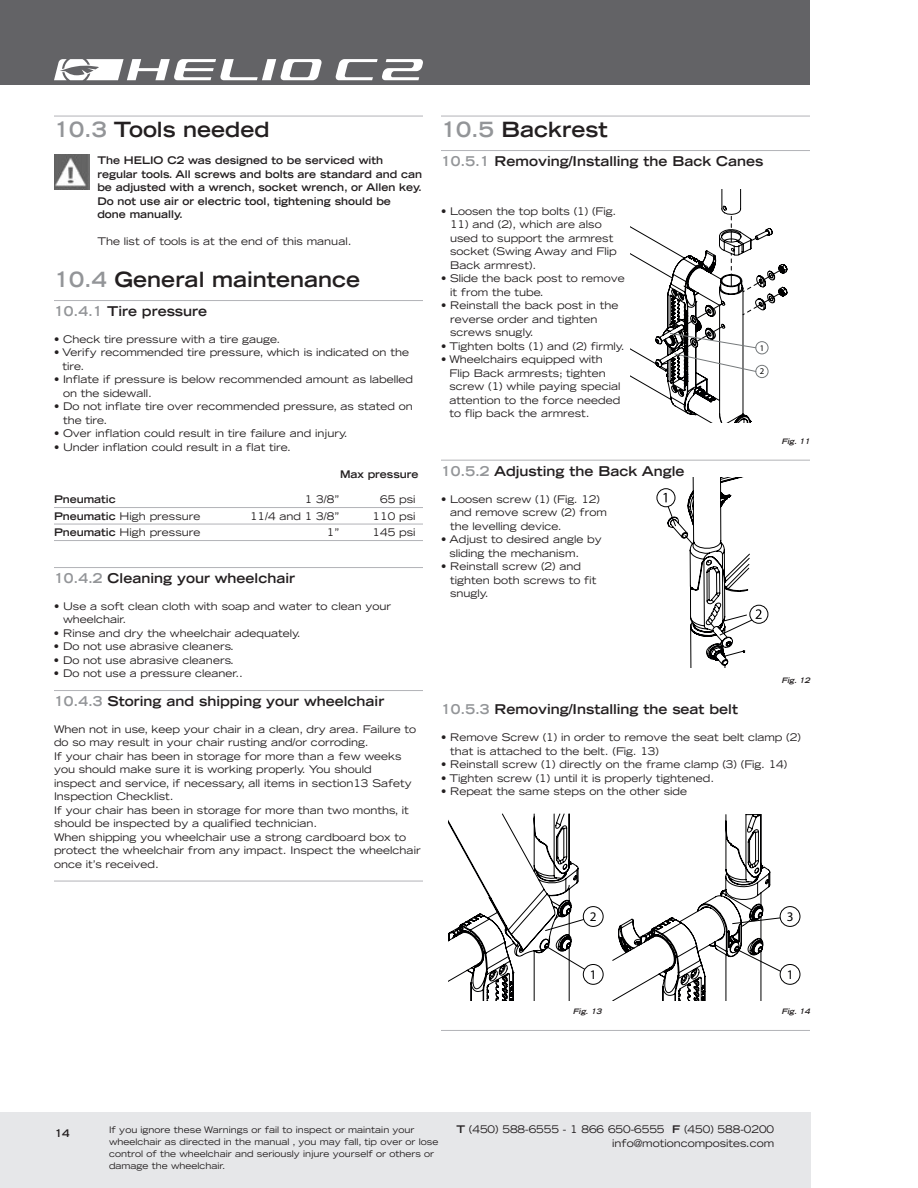
<style>
.page{position:relative;width:918px;height:1188px;background:#fff}
.page>*{position:absolute;margin:0;border:0;box-sizing:border-box;transform-origin:0 0}
.TITRE_2{font:700 expanded 21px "Trade Gothic LH";color:#231f20}
.Sous-titre{font:700 expanded 13.5px "Trade Gothic LH";color:#231f20}
.t1{font:13.2px "Myriad Pro";color:#000001}
.Texte{font:expanded 10.5px/13.5px "Trade Gothic LH";color:#231f20}
.Texte-2{font:700 expanded 10.5px/13.5px "Trade Gothic LH";color:#231f20}
.ligne_2{font:expanded 10.5px "Trade Gothic LH";color:#231f20}
.ligne_2-2{font:700 expanded 10.5px "Trade Gothic LH";color:#231f20}
.t2{font:expanded 9px/12px "Trade Gothic LH";color:#231f20}
.t3{font:8.7px "Myriad Pro";color:#000001}
.Texte-3{font:italic 700 expanded 7.5px "Trade Gothic LH";color:#231f20}
.s1{color:#939598}
.s2{font-weight:700}
</style>
<div class="page">
<div style="left:0;top:0;width:810px;height:85px;background:#636366"></div>
<div style="left:0;top:1112px;width:811px;height:76px;background:#e6e7e9"></div>
<svg style="left:335px;top:59px;width:88px;height:21px"></svg>
<svg style="left:54px;top:59px;width:268px;height:21px"></svg>
<hr style="left:54px;top:116px;width:369px;height:1px;background:#b2b3b7">
<hr style="left:54px;top:300px;width:369px;height:1px;background:#b2b3b7">
<hr style="left:54px;top:507px;width:369px;height:1px;background:#b2b3b7">
<hr style="left:54px;top:524px;width:369px;height:1px;background:#b2b3b7">
<hr style="left:54px;top:540px;width:369px;height:1px;background:#b2b3b7">
<hr style="left:54px;top:567px;width:369px;height:1px;background:#b2b3b7">
<hr style="left:54px;top:690px;width:369px;height:1px;background:#b2b3b7">
<hr style="left:54px;top:881px;width:369px;height:1px;background:#b2b3b7">
<img style="left:54px;top:154px;width:35px;height:36px">
<hr style="left:441px;top:116px;width:369px;height:1px;background:#b2b3b7">
<hr style="left:441px;top:150px;width:369px;height:1px;background:#b2b3b7">
<hr style="left:441px;top:460px;width:369px;height:1px;background:#b2b3b7">
<hr style="left:441px;top:1030px;width:369px;height:1px;background:#b2b3b7">
<svg style="left:631px;top:189px;width:157px;height:233px"></svg>
<div style="left:657px;top:488px;width:18px;height:19px;border:1px solid #000001;border-radius:50%"></div>
<div style="left:750px;top:605px;width:18px;height:19px;border:1px solid #000001;border-radius:50%"></div>
<svg style="left:663px;top:477px;width:99px;height:191px"></svg>
<svg style="left:448px;top:814px;width:322px;height:187px"></svg>
<div style="left:583px;top:964px;width:20px;height:20px;background:#fff;border-radius:50%"></div>
<div style="left:583px;top:964px;width:20px;height:21px;border:1px solid #000001;border-radius:50%"></div>
<div style="left:583px;top:907px;width:20px;height:19px;background:#fff;border-radius:50%"></div>
<div style="left:583px;top:906px;width:20px;height:21px;border:1px solid #000001;border-radius:50%"></div>
<div style="left:780px;top:964px;width:20px;height:21px;border:1px solid #000001;border-radius:50%"></div>
<div style="left:780px;top:906px;width:20px;height:21px;border:1px solid #000001;border-radius:50%"></div>
<p class="TITRE_2" style="left:54px;top:116px;width:217px"><span class="s1">10.3</span> Tools needed</p>
<p class="Texte-2" style="left:97px;top:154px;width:326px">The HELIO C2 was designed to be serviced with regular tools. All screws and bolts are standard and can be adjusted with a wrench, socket wrench, or Allen key.<br>Do not use air or electric tool, tightening should be done manually.</p>
<p class="Texte" style="left:97px;top:235px;width:256px">The list of tools is at the end of this manual.</p>
<p class="TITRE_2" style="left:54px;top:266px;width:308px"><span class="s1">10.4</span> General maintenance</p>
<p class="Sous-titre" style="left:54px;top:302px;width:155px"><span class="s1">10.4.1</span> Tire pressure</p>
<p class="Texte" style="left:54px;top:332px;width:228px">• Check tire pressure with a tire gauge.</p>
<p class="Texte" style="left:62px;top:346px;width:348px;text-indent:-8px">• Verify recommended tire pressure, which is indicated on the tire.</p>
<p class="Texte" style="left:63px;top:373px;width:352px;text-indent:-9px">• Inflate if pressure is below recommended amount as labelled on the sidewall.</p>
<p class="Texte" style="left:63px;top:400px;width:351px;text-indent:-9px">• Do not inflate tire over recommended pressure, as stated on the tire.</p>
<p class="Texte" style="left:54px;top:427px;width:295px">• Over inflation could result in tire failure and injury.</p>
<p class="Texte" style="left:54px;top:440px;width:238px">• Under inflation could result in a flat tire.</p>
<p class="Texte-2" style="left:340px;top:467px;width:80px">Max pressure</p>
<p class="ligne_2-2" style="left:54px;top:493px;width:63px">Pneumatic</p>
<p class="ligne_2" style="left:305px;top:493px;width:36px">1 3/8’’</p>
<p class="ligne_2" style="left:380px;top:493px;width:37px">65 psi</p>
<p class="ligne_2" style="left:54px;top:509px;width:148px"><span class="s2">Pneumatic</span> High pressure</p>
<p class="ligne_2" style="left:250px;top:509px;width:91px">11/4 and 1 3/8’’</p>
<p class="ligne_2" style="left:373px;top:509px;width:44px">110 psi</p>
<p class="ligne_2" style="left:54px;top:526px;width:148px"><span class="s2">Pneumatic</span> High pressure</p>
<p class="ligne_2" style="left:327px;top:526px;width:14px">1’’</p>
<p class="ligne_2" style="left:373px;top:526px;width:44px">145 psi</p>
<p class="Sous-titre" style="left:54px;top:569px;width:243px"><span class="s1">10.4.2</span> Cleaning your wheelchair</p>
<p class="Texte" style="left:63px;top:599px;width:330px;text-indent:-9px">• Use a soft clean cloth with soap and water to clean your wheelchair.</p>
<p class="Texte" style="left:54px;top:626px;width:248px">• Rinse and dry the wheelchair adequately.</p>
<p class="Texte" style="left:54px;top:640px;width:182px">• Do not use abrasive cleaners.</p>
<p class="Texte" style="left:54px;top:653px;width:182px">• Do not use abrasive cleaners.</p>
<p class="Texte" style="left:54px;top:667px;width:190px">• Do not use a pressure cleaner..</p>
<p class="Sous-titre" style="left:54px;top:692px;width:332px"><span class="s1">10.4.3</span> Storing and shipping your wheelchair</p>
<p class="Texte" style="left:54px;top:722px;width:364px">When not in use, keep your chair in a clean, dry area. Failure to do so may result in your chair rusting and/or corroding.</p>
<p class="Texte" style="left:54px;top:749px;width:359px">If your chair has been in storage for more than a few weeks you should make sure it is working properly. You should inspect and service, if necessary, all items in section13 Safety Inspection Checklist.</p>
<p class="Texte" style="left:54px;top:803px;width:356px">If your chair has been in storage for more than two months, it should be inspected by a qualified technician.</p>
<p class="Texte" style="left:54px;top:830px;width:368px">When shipping you wheelchair use a strong cardboard box to protect the wheelchair from any impact. Inspect the wheelchair once it’s received.</p>
<p class="TITRE_2" style="left:441px;top:116px;width:168px"><span class="s1">10.5</span> Backrest</p>
<p class="Sous-titre" style="left:441px;top:152px;width:324px"><span class="s1">10.5.1</span> Removing/Installing the Back Canes</p>
<p class="Texte" style="left:441px;top:204px;width:177px">• Loosen the top bolts (1) (Fig.</p>
<p class="Texte" style="left:450px;top:217px;width:168px">11) and (2), which are also used to support the armrest socket (Swing Away and Flip<br>Back armrest).</p>
<p class="Texte" style="left:450px;top:271px;width:176px;text-indent:-9px">• Slide the back post to remove it from the tube.</p>
<p class="Texte" style="left:450px;top:298px;width:170px;text-indent:-9px">• Reinstall the back post in the reverse order and tighten screws snugly.</p>
<p class="Texte" style="left:441px;top:339px;width:185px">• Tighten bolts (1) and (2) firmly.</p>
<p class="Texte" style="left:449px;top:352px;width:172px;text-indent:-8px">• Wheelchairs equipped with<br>Flip Back armrests; tighten screw (1) while paying special attention to the force needed to flip back the armrest.</p>
<p class="Sous-titre" style="left:441px;top:462px;width:245px"><span class="s1">10.5.2</span> Adjusting the Back Angle</p>
<p class="Texte" style="left:450px;top:492px;width:158px;text-indent:-9px">• Loosen screw (1) (Fig. 12) and remove screw (2) from the levelling device.</p>
<p class="Texte" style="left:449px;top:532px;width:154px;text-indent:-8px">• Adjust to desired angle by sliding the mechanism.</p>
<p class="Texte" style="left:450px;top:559px;width:148px;text-indent:-9px">• Reinstall screw (2) and tighten both screws to fit snugly.</p>
<p class="t3" style="left:760px;top:342px;width:6px">1</p>
<p class="t3" style="left:760px;top:366px;width:6px">2</p>
<p class="Texte-3" style="left:781px;top:436px;width:32px">Fig.11</p>
<p class="Texte-3" style="left:781px;top:675px;width:32px">Fig.12</p>
<p class="Sous-titre" style="left:441px;top:700px;width:298px"><span class="s1">10.5.3</span> Removing/Installing the seat belt</p>
<p class="Texte" style="left:450px;top:730px;width:352px;text-indent:-9px">• Remove Screw (1) in order to remove the seat belt clamp (2) that is attached to the belt. (Fig. 13)</p>
<p class="Texte" style="left:441px;top:757px;width:348px">• Reinstall screw (1) directly on the frame clamp (3) (Fig. 14)</p>
<p class="Texte" style="left:441px;top:771px;width:275px">• Tighten screw (1) until it is properly tightened.</p>
<p class="Texte" style="left:441px;top:784px;width:248px">• Repeat the same steps on the other side</p>
<p class="t1" style="left:590px;top:909px;width:8px">2</p>
<p class="t1" style="left:590px;top:967px;width:8px">1</p>
<p class="t1" style="left:787px;top:909px;width:8px">3</p>
<p class="t1" style="left:787px;top:967px;width:8px">1</p>
<p class="Texte-3" style="left:573px;top:1007px;width:32px">Fig.13</p>
<p class="Texte-3" style="left:781px;top:1007px;width:32px">Fig.14</p>
<p class="Texte-2" style="left:55px;top:1127px;width:17px">14</p>
<p class="t2" style="left:109px;top:1123px;width:331px">If you ignore these Warnings or fail to inspect or maintain your wheelchair as directed in the manual , you may fall, tip over or lose control of the wheelchair and seriously injure yourself or others or damage the wheelchair.</p>
<p class="Texte" style="left:456px;top:1123px;width:319px;text-align:right"><span class="s2">T</span> (450) 588-6555 - 1 866 650-6555 <span class="s2">F</span> (450) 588-0200 info@motioncomposites.com</p>
</div>
